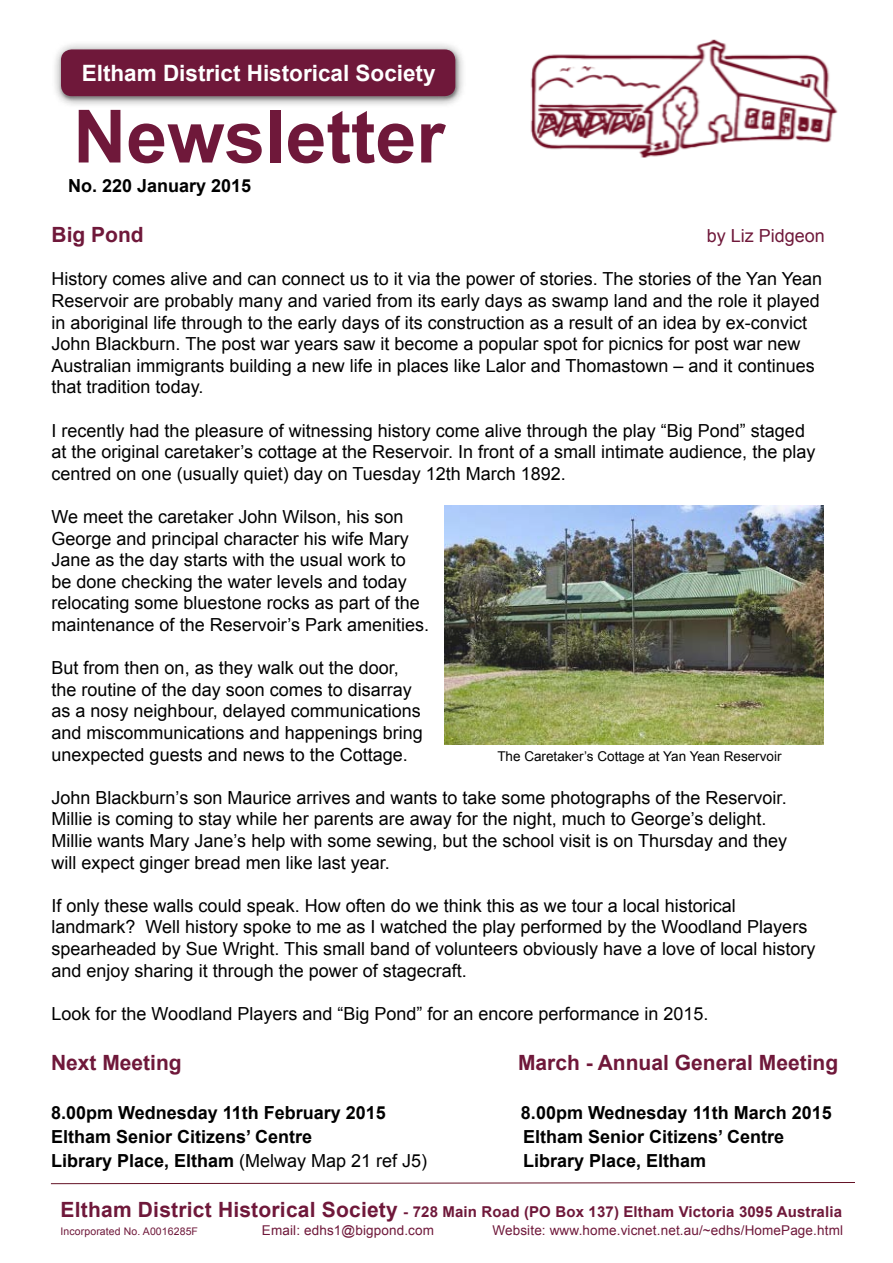
<style>
.page{position:relative;width:893px;height:1263px;background:#fff}
.page>*{position:absolute;margin:0;border:0;box-sizing:border-box;transform-origin:0 0}
.t1{font:700 73.5px "Arial";color:#6f183a}
.t2{font:700 22.5px "Arial";color:#fff}
.t3{font:700 21px "Arial";color:#6f183a}
.t4{font:18px/21.6px "Arial";color:#000}
.t5{font:700 18px "Arial";color:#000}
.t6{font:18px "Arial";color:#6f183a}
.t7{font:700 15px "Arial";letter-spacing:.01em;color:#6f183a}
.t8{font:13.5px "Arial";letter-spacing:.01em;color:#6f183a}
.t9{font:13.5px "Arial";color:#000}
.t10{font:10.5px "Arial";letter-spacing:.01em;color:#6f183a}
.s1{font-weight:400}
.s2{font-size:21px}
</style>
<div class="page">
<div style="left:51px;top:40px;width:420px;height:73px;background:#fff;opacity:.75"></div>
<div style="left:61px;top:49px;width:394px;height:47px;background:#6f183a;border-radius:11px"></div>
<img style="left:530px;top:39px;width:307px;height:119px">
<img style="left:444px;top:506px;width:380px;height:239px">
<svg style="left:50px;top:1182px;width:804px;height:2px;background:#b18992"></svg>
<p class="t2" style="left:82px;top:58px;width:355px">Eltham District Historical Society</p>
<h1 class="t1" style="left:73px;top:88px;width:373px">Newsletter</h1>
<p class="t5" style="left:68px;top:174px;width:185px">No. 220 January 2015</p>
<p class="t3" style="left:52px;top:221px;width:94px">Big Pond</p>
<p class="t6" style="left:707px;top:224px;width:120px">by Liz Pidgeon</p>
<p class="t4" style="left:52px;top:268px;width:772px">History comes alive and can connect us to it via the power of stories. The stories of the Yan Yean Reservoir are probably many and varied from its early days as swamp land and the role it played in aboriginal life through to the early days of its construction as a result of an idea by ex-convict John Blackburn. The post war years saw it become a popular spot for picnics for post war new Australian immigrants building a new life in places like Lalor and Thomastown – and it continues that tradition today.</p>
<p class="t4" style="left:52px;top:420px;width:765px">I recently had the pleasure of witnessing history come alive through the play “Big Pond” staged at the original caretaker’s cottage at the Reservoir. In front of a small intimate audience, the play centred on one (usually quiet) day on Tuesday 12th March 1892.</p>
<p class="t4" style="left:52px;top:506px;width:379px">We meet the caretaker John Wilson, his son George and principal character his wife Mary Jane as the day starts with the usual work to be done checking the water levels and today relocating some bluestone rocks as part of the maintenance of the Reservoir’s Park amenities.</p>
<p class="t4" style="left:52px;top:657px;width:373px">But from then on, as they walk out the door, the routine of the day soon comes to disarray as a nosy neighbour, delayed communications and miscommunications and happenings bring unexpected guests and news to the Cottage.</p>
<p class="t4" style="left:52px;top:787px;width:737px">John Blackburn’s son Maurice arrives and wants to take some photographs of the Reservoir.<br>Millie is coming to stay while her parents are away for the night, much to George’s delight.<br>Millie wants Mary Jane’s help with some sewing, but the school visit is on Thursday and they will expect ginger bread men like last year.</p>
<p class="t4" style="left:52px;top:895px;width:765px">If only these walls could speak. How often do we think this as we tour a local historical landmark? Well history spoke to me as I watched the play performed by the Woodland Players spearheaded by Sue Wright. This small band of volunteers obviously have a love of local history and enjoy sharing it through the power of stagecraft.</p>
<p class="t4" style="left:52px;top:1003px;width:658px">Look for the Woodland Players and “Big Pond” for an encore performance in 2015.</p>
<p class="t9" style="left:497px;top:747px;width:286px">The Caretaker’s Cottage at Yan Yean Reservoir</p>
<p class="t3" style="left:51px;top:1049px;width:132px">Next Meeting</p>
<p class="t3" style="left:518px;top:1049px;width:322px">March - Annual General Meeting</p>
<p class="t5" style="left:51px;top:1101px;width:336px">8.00pm Wednesday 11th February 2015</p>
<p class="t5" style="left:521px;top:1101px;width:312px">8.00pm Wednesday 11th March 2015</p>
<p class="t5" style="left:51px;top:1125px;width:263px">Eltham Senior Citizens’ Centre</p>
<p class="t5" style="left:523px;top:1125px;width:263px">Eltham Senior Citizens’ Centre</p>
<p class="t5" style="left:51px;top:1149px;width:378px">Library Place, Eltham <span class="s1">(Melway Map 21 ref J5)</span></p>
<p class="t5" style="left:523px;top:1149px;width:185px">Library Place, Eltham</p>
<p class="t7" style="left:61px;top:1201px;width:783px"><span class="s2">Eltham District Historical Society</span> - 728 Main Road (PO Box 137) Eltham Victoria 3095 Australia</p>
<p class="t10" style="left:61px;top:1224px;width:139px">Incorporated No. A0016285F</p>
<p class="t8" style="left:262px;top:1221px;width:174px">Email: edhs1@bigpond.com</p>
<p class="t8" style="left:492px;top:1221px;width:352px">Website: www.home.vicnet.net.au/~edhs/HomePage.html</p>
</div>
